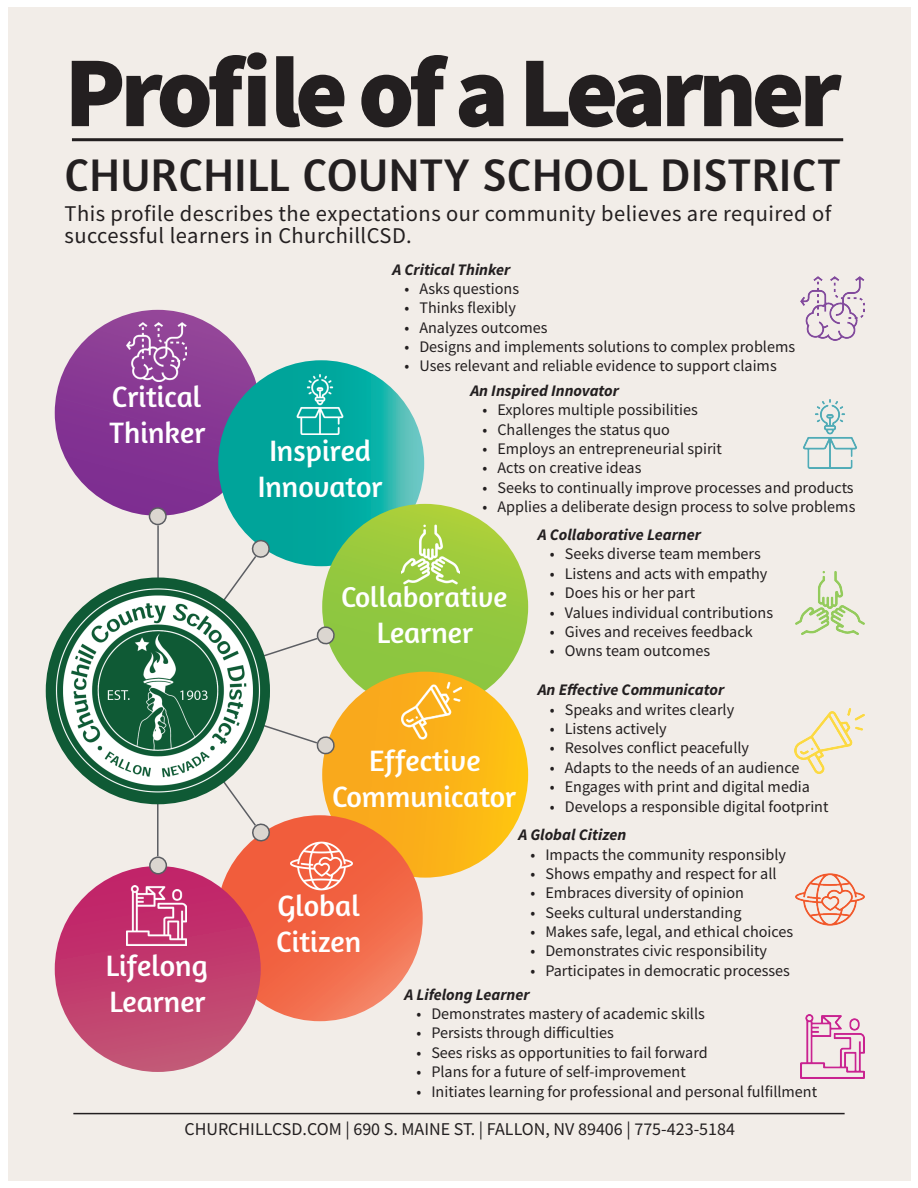
<style>
.page{position:relative;width:918px;height:1188px;background:#fff}
.page>*{position:absolute;margin:0;border:0;box-sizing:border-box;transform-origin:0 0}
.t1{font:900 100.5px "Source Sans Pro";letter-spacing:-.05em;color:#231f20}
.t2{font:46.5px "Amaranth";letter-spacing:.015em;color:#231f20}
.t3{font:30px/36px "Amaranth";color:#fff}
.t4{font:29.25px "Amaranth";color:#fff}
.t5{font:22.5px/22.5px "Source Sans Pro";letter-spacing:.02em;color:#231f20}
.t6{font:18px "Source Sans Pro";color:#231f20}
.t7{font:16.2px "Source Sans Pro";color:#231f20}
.t8{font:italic 700 16.2px "Source Sans Pro";color:#231f20}
</style>
<div class="page">
<div style="left:8px;top:7px;width:902px;height:1174px;background:#f2ede8"></div>
<div style="left:55px;top:310px;width:206px;height:206px;background:linear-gradient(to right,#813091,#8e4197);border-radius:103px"></div>
<svg style="left:218px;top:360px;width:206px;height:206px;background:#0caaa1"></svg>
<hr style="left:72px;top:138px;width:771px;height:3px;background:#231f20">
<div style="left:322px;top:504px;width:206px;height:206px;background:linear-gradient(to bottom,#a6cf3b,#88c342);border-radius:103px"></div>
<div style="left:322px;top:672px;width:206px;height:206px;background:linear-gradient(to right,#f8a320,#fec111);border-radius:103px"></div>
<svg style="left:217px;top:815px;width:206px;height:206px;background:#f16747"></svg>
<div style="left:55px;top:866px;width:206px;height:206px;background:linear-gradient(to bottom,#c11f67,#c25875);border-radius:103px"></div>
<hr style="left:157px;top:804px;width:2px;height:52px;background:#5c5e63">
<div style="left:150px;top:857px;width:16px;height:17px;background:#dbd6d0;border-radius:50%"></div>
<div style="left:149px;top:857px;width:18px;height:18px;border:2px solid #5c5e63;border-radius:50%"></div>
<img style="left:293px;top:375px;width:54px;height:59px">
<img style="left:401px;top:522px;width:59px;height:65px">
<img style="left:127px;top:323px;width:59px;height:59px">
<img style="left:401px;top:681px;width:60px;height:59px">
<img style="left:127px;top:886px;width:59px;height:59px">
<img style="left:290px;top:835px;width:62px;height:62px">
<img style="left:800px;top:276px;width:64px;height:64px">
<img style="left:803px;top:400px;width:54px;height:68px">
<img style="left:795px;top:571px;width:69px;height:64px">
<img style="left:794px;top:708px;width:70px;height:66px">
<img style="left:800px;top:1014px;width:64px;height:64px">
<svg style="left:234px;top:797px;width:36px;height:46px"></svg>
<svg style="left:263px;top:723px;width:72px;height:34px"></svg>
<svg style="left:263px;top:626px;width:72px;height:33px"></svg>
<svg style="left:235px;top:539px;width:37px;height:45px"></svg>
<hr style="left:157px;top:525px;width:2px;height:55px;background:#5c5e63">
<div style="left:149px;top:508px;width:17px;height:17px;background:#dbd6d0;border-radius:50%"></div>
<div style="left:149px;top:507px;width:18px;height:18px;border:2px solid #5c5e63;border-radius:50%"></div>
<div style="left:46px;top:578px;width:224px;height:226px;background:#0f5a35;border-radius:50%"></div>
<img style="left:52px;top:584px;width:211px;height:213px">
<img style="left:795px;top:873px;width:69px;height:53px">
<hr style="left:73px;top:1113px;width:772px;height:1px;background:#231f20">
<h1 class="t1" style="left:64px;top:23px;width:779px">Profile of a Learner</h1>
<h2 class="t2" style="left:64px;top:147px;width:778px">CHURCHILL COUNTY SCHOOL DISTRICT</h2>
<h3 class="t5" style="left:64px;top:202px;width:768px">This profile describes the expectations our community believes are required of successful learners in ChurchillCSD.</h3>
<p class="t8" style="left:392px;top:258px;width:120px">A Critical Thinker</p>
<p class="t7" style="left:404px;top:278px;width:116px">• Asks questions</p>
<p class="t7" style="left:404px;top:298px;width:113px">• Thinks flexibly</p>
<p class="t7" style="left:404px;top:317px;width:145px">• Analyzes outcomes</p>
<p class="t7" style="left:404px;top:336px;width:392px">• Designs and implements solutions to complex problems</p>
<p class="t7" style="left:404px;top:356px;width:374px">• Uses relevant and reliable evidence to support claims</p>
<h3 class="t3" style="left:110px;top:379px;width:98px">Critical<br>Thinker</h3>
<p class="t8" style="left:470px;top:380px;width:150px">An Inspired Innovator</p>
<p class="t7" style="left:482px;top:400px;width:217px">• Explores multiple possibilities</p>
<p class="t7" style="left:482px;top:419px;width:189px">• Challenges the status quo</p>
<p class="t7" style="left:482px;top:438px;width:241px">• Employs an entrepreneurial spirit</p>
<p class="t7" style="left:482px;top:458px;width:161px">• Acts on creative ideas</p>
<p class="t7" style="left:482px;top:477px;width:373px">• Seeks to continually improve processes and products</p>
<p class="t7" style="left:482px;top:496px;width:375px">• Applies a deliberate design process to solve problems</p>
<h3 class="t3" style="left:258px;top:433px;width:126px;text-align:center">Inspired<br>Innovator</h3>
<h3 class="t3" style="left:106px;top:947px;width:103px">Lifelong<br>Learner</h3>
<h3 class="t4" style="left:341px;top:580px;width:168px">Collaborative</h3>
<h3 class="t3" style="left:377px;top:614px;width:98px">Learner</h3>
<h3 class="t3" style="left:332px;top:743px;width:186px;text-align:center">Effective<br>Communicator</h3>
<p class="t8" style="left:538px;top:524px;width:165px">A Collaborative Learner</p>
<p class="t7" style="left:550px;top:544px;width:213px">• Seeks diverse team members</p>
<p class="t7" style="left:550px;top:563px;width:219px">• Listens and acts with empathy</p>
<p class="t7" style="left:550px;top:582px;width:147px">• Does his or her part</p>
<p class="t7" style="left:550px;top:602px;width:225px">• Values individual contributions</p>
<p class="t7" style="left:550px;top:621px;width:204px">• Gives and receives feedback</p>
<p class="t7" style="left:550px;top:641px;width:162px">• Owns team outcomes</p>
<p class="t8" style="left:538px;top:679px;width:188px">An Effective Communicator</p>
<p class="t7" style="left:550px;top:699px;width:186px">• Speaks and writes clearly</p>
<p class="t7" style="left:550px;top:718px;width:119px">• Listens actively</p>
<p class="t7" style="left:550px;top:738px;width:201px">• Resolves conflict peacefully</p>
<p class="t7" style="left:550px;top:757px;width:251px">• Adapts to the needs of an audience</p>
<p class="t7" style="left:550px;top:776px;width:262px">• Engages with print and digital media</p>
<p class="t7" style="left:550px;top:796px;width:280px">• Develops a responsible digital footprint</p>
<h3 class="t3" style="left:276px;top:888px;width:86px">Global<br>Citizen</h3>
<p class="t8" style="left:518px;top:824px;width:109px">A Global Citizen</p>
<p class="t7" style="left:530px;top:844px;width:257px">• Impacts the community responsibly</p>
<p class="t7" style="left:530px;top:863px;width:248px">• Shows empathy and respect for all</p>
<p class="t7" style="left:530px;top:883px;width:215px">• Embraces diversity of opinion</p>
<p class="t7" style="left:530px;top:902px;width:213px">• Seeks cultural understanding</p>
<p class="t7" style="left:530px;top:921px;width:264px">• Makes safe, legal, and ethical choices</p>
<p class="t7" style="left:530px;top:941px;width:238px">• Demonstrates civic responsibility</p>
<p class="t7" style="left:530px;top:960px;width:261px">• Participates in democratic processes</p>
<p class="t8" style="left:404px;top:983px;width:127px">A Lifelong Learner</p>
<p class="t7" style="left:416px;top:1003px;width:290px">• Demonstrates mastery of academic skills</p>
<p class="t7" style="left:416px;top:1023px;width:199px">• Persists through difficulties</p>
<p class="t7" style="left:416px;top:1042px;width:293px">• Sees risks as opportunities to fail forward</p>
<p class="t7" style="left:416px;top:1061px;width:271px">• Plans for a future of self-improvement</p>
<p class="t7" style="left:416px;top:1081px;width:402px">• Initiates learning for professional and personal fulfillment</p>
<p class="t6" style="left:184px;top:1117px;width:552px">CHURCHILLCSD.COM | 690 S. MAINE ST. | FALLON, NV 89406 | 775-423-5184</p>
</div>
